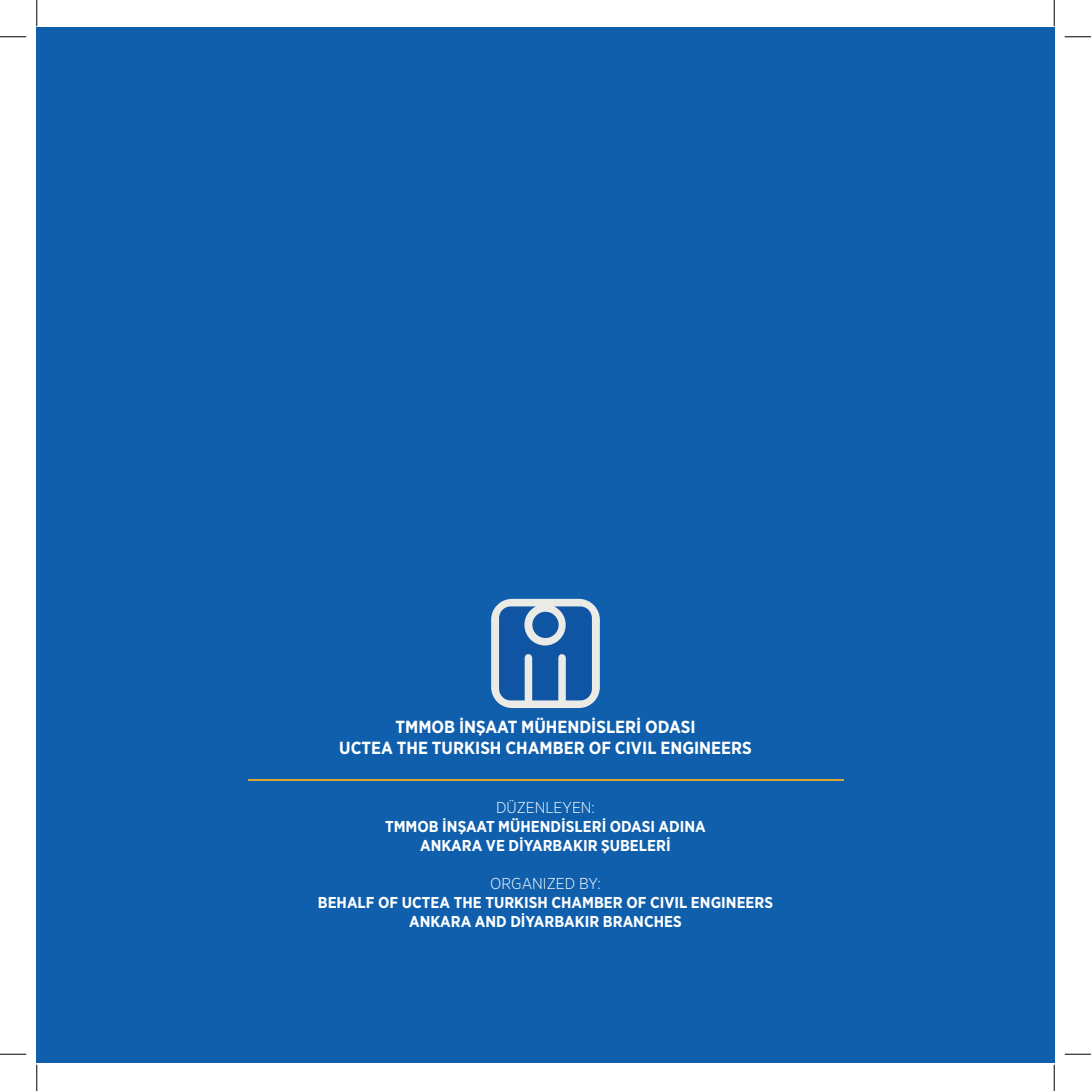
<style>
.page{position:relative;width:1091px;height:1091px;background:#fff}
.page>*{position:absolute;margin:0;border:0;box-sizing:border-box;transform-origin:0 0}
.t1{font:700 17.5px/21px "Gotham Narrow";color:#fff;text-align:center}
.t2{font:700 15.75px/18.9px "Gotham Narrow";color:#fff;text-align:center}
.t3{font:300 15.75px "Gotham Narrow";color:#fff}
</style>
<div class="page">
<div style="left:36px;top:28px;width:1018px;height:1035px;background:#0f5fad"></div>
<div style="left:491px;top:599px;width:109px;height:109px;background:#eaeae7;border-radius:21px"></div>
<svg style="left:499px;top:606px;width:93px;height:94px"></svg>
<hr style="left:248px;top:779px;width:595px;height:1px;background:#dca534">
<svg style="left:0;top:36px;width:26px;height:1px"></svg>
<svg style="left:1064px;top:36px;width:26px;height:1px"></svg>
<svg style="left:0;top:1053px;width:26px;height:1px"></svg>
<svg style="left:1064px;top:1053px;width:26px;height:1px"></svg>
<svg style="left:36px;top:0;width:1px;height:26px"></svg>
<svg style="left:36px;top:1064px;width:1px;height:26px"></svg>
<svg style="left:1053px;top:0;width:1px;height:26px"></svg>
<svg style="left:1053px;top:1064px;width:1px;height:26px"></svg>
<p class="t1" style="left:339px;top:716px;width:414px">TMMOB İNŞAAT MÜHENDİSLERİ ODASI<br>UCTEA THE TURKISH CHAMBER OF CIVIL ENGINEERS</p>
<p class="t3" style="left:496px;top:797px;width:100px">DÜZENLEYEN:</p>
<p class="t2" style="left:385px;top:816px;width:322px">TMMOB İNŞAAT MÜHENDİSLERİ ODASI ADINA<br>ANKARA VE DİYARBAKIR ŞUBELERİ</p>
<p class="t3" style="left:490px;top:873px;width:112px">ORGANIZED BY:</p>
<p class="t2" style="left:318px;top:892px;width:457px">BEHALF OF UCTEA THE TURKISH CHAMBER OF CIVIL ENGINEERS<br>ANKARA AND DİYARBAKIR BRANCHES</p>
</div>
